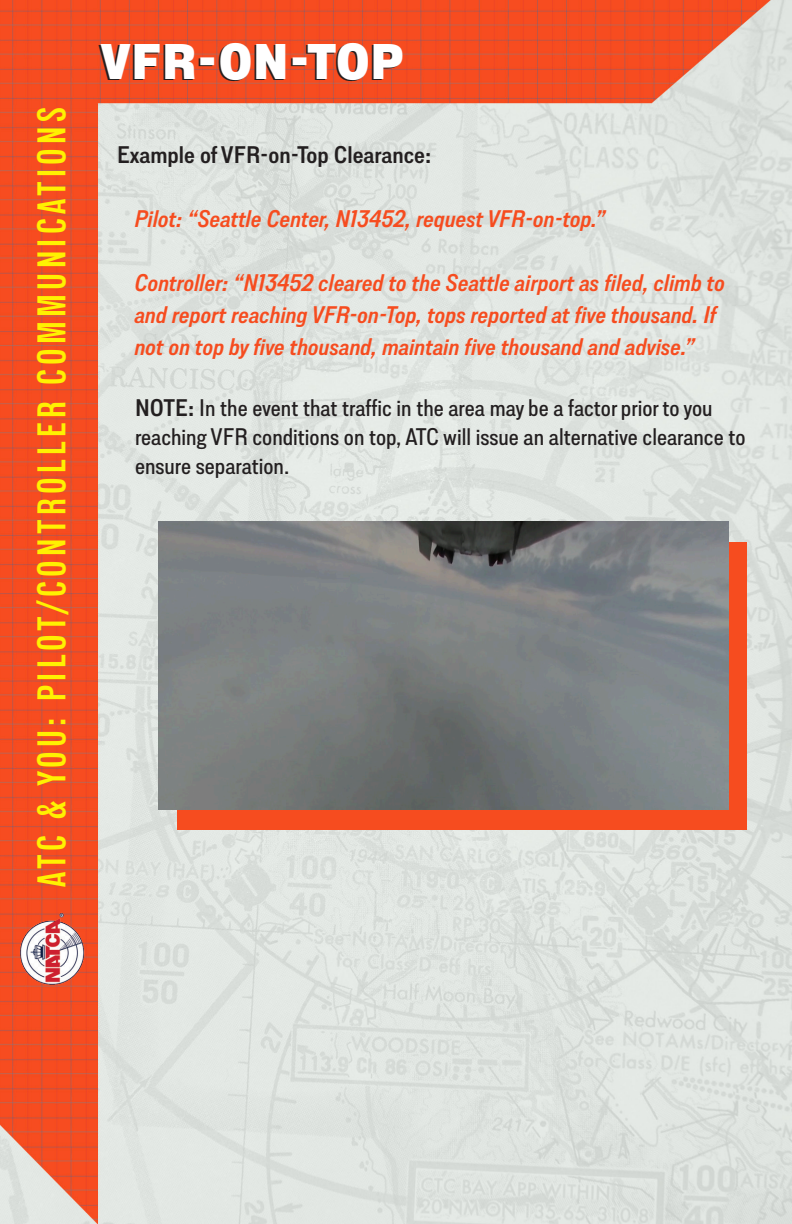
<style>
.page{position:relative;width:792px;height:1224px;background:#fff}
.page>*{position:absolute;margin:0;border:0;box-sizing:border-box;transform-origin:0 0}
.t1{font:900 50px "Lorimer No 2";letter-spacing:.01em;color:#fff}
.t2{font:600 condensed 40px "Lorimer No 2";letter-spacing:.11em;color:#fff101}
.t3{font:italic 600 24px/32px "Lorimer No 2";color:#f64c1f}
.t4{font:500 24px/28.8px "Lorimer No 2";color:#231f20}
.t5{font:600 24px "Lorimer No 2";color:#231f20}
.s1{font-weight:600}
</style>
<div class="page">
<img style="left:0;top:0;width:792px;height:1224px">
<img style="left:11px;top:909px;width:81px;height:81px">
<div style="left:177px;top:543px;width:570px;height:287px;background:#f64c1f"></div>
<img style="left:158px;top:522px;width:570px;height:288px">
<p class="t2" style="left:30px;top:887px;width:781px;rotate:-90deg">ATC &amp; YOU: PILOT/CONTROLLER COMMUNICATIONS</p>
<p class="t1" style="left:100px;top:32px;width:305px">VFR-ON-TOP</p>
<p class="t5" style="left:117px;top:141px;width:316px">Example of VFR-on-Top Clearance:</p>
<p class="t3" style="left:135px;top:202px;width:472px">Pilot: “Seattle Center, N13452, request VFR-on-top.”</p>
<p class="t3" style="left:135px;top:266px;width:592px">Controller: “N13452 cleared to the Seattle airport as filed, climb to and report reaching VFR-on-Top, tops reported at five thousand. If not on top by five thousand, maintain five thousand and advise.”</p>
<p class="t4" style="left:135px;top:393px;width:612px"><span class="s1">NOTE:</span> In the event that traffic in the area may be a factor prior to you reaching VFR conditions on top, ATC will issue an alternative clearance to ensure separation.</p>
</div>
